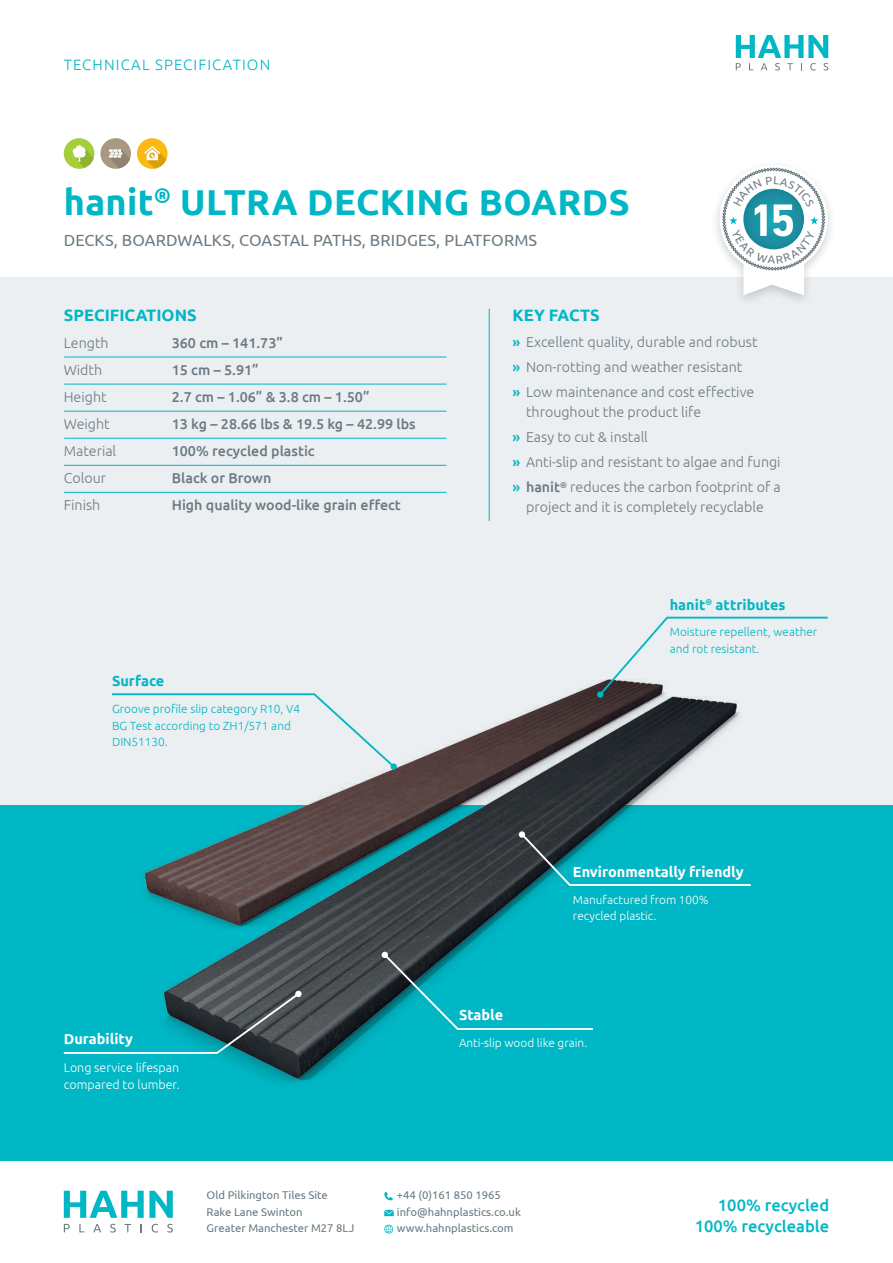
<style>
.page{position:relative;width:893px;height:1263px;background:#fff}
.page>*{position:absolute;margin:0;border:0;box-sizing:border-box;transform-origin:0 0}
.t1{font:700 36px "Ubuntu";letter-spacing:.01em;color:#00b7c5}
.t2{font:500 16.5px "Ubuntu";color:#00b7c5}
.t3{font:700 16.5px "Ubuntu";color:#00b7c5}
.t4{font:16.2px "Ubuntu";letter-spacing:.01em;color:#6b7a83}
.t5{font:300 15px "Ubuntu";letter-spacing:.075em;color:#00b7c5}
.t6{font:700 14.4px "Ubuntu";color:#fff}
.t7{font:700 14.4px "Ubuntu";color:#00b7c5}
.t8{font:300 14.25px/19.5px "Ubuntu";color:#6b7a83}
.t9{font:500 14.25px "Ubuntu";color:#6b7a83}
.t10{font:300 12.45px/17.7px "Ubuntu";color:#fff}
.t11{font:300 11.85px/16.8px "Ubuntu";color:#00b7c5}
.t12{font:300 11.85px/16.8px "Ubuntu";color:#fff}
.t13{font:11.25px "Ubuntu";color:#6b7a83}
.s1{font-weight:500;color:#00b7c5}
.s2{font-weight:500}
</style>
<div class="page">
<div style="left:0;top:277px;width:893px;height:884px;background:#eceff1"></div>
<div style="left:0;top:806px;width:893px;height:355px;background:#00b7c5"></div>
<svg style="left:736px;top:35px;width:92px;height:35px"></svg>
<svg style="left:384px;top:1192px;width:9px;height:8px"></svg>
<svg style="left:384px;top:1210px;width:10px;height:6px"></svg>
<svg style="left:384px;top:1225px;width:9px;height:8px"></svg>
<div style="left:710px;top:160px;width:127px;height:148px;background:#231f20;opacity:.2"></div>
<div style="left:100px;top:138px;width:31px;height:31px;background:#a99981;border-radius:50%"></div>
<svg style="left:109px;top:149px;width:22px;height:20px"></svg>
<svg style="left:64px;top:138px;width:28px;height:30px"></svg>
<div style="left:64px;top:138px;width:30px;height:31px;background:#a6ce39;border-radius:50%"></div>
<svg style="left:73px;top:145px;width:21px;height:24px"></svg>
<div style="left:137px;top:138px;width:31px;height:31px;background:#fcb814;border-radius:50%"></div>
<svg style="left:144px;top:146px;width:24px;height:23px"></svg>
<svg style="left:64px;top:1191px;width:109px;height:27px"></svg>
<svg style="left:64px;top:1224px;width:6px;height:8px"></svg>
<svg style="left:79px;top:1224px;width:5px;height:8px"></svg>
<svg style="left:93px;top:1224px;width:8px;height:8px"></svg>
<svg style="left:110px;top:1224px;width:6px;height:8px"></svg>
<svg style="left:125px;top:1224px;width:6px;height:8px"></svg>
<svg style="left:140px;top:1224px;width:2px;height:8px"></svg>
<svg style="left:152px;top:1224px;width:6px;height:8px"></svg>
<svg style="left:167px;top:1224px;width:6px;height:8px"></svg>
<hr style="left:489px;top:309px;width:1px;height:212px;background:#00b7c5">
<hr style="left:64px;top:357px;width:382px;height:1px;background:#00b7c5">
<hr style="left:64px;top:384px;width:382px;height:1px;background:#00b7c5">
<hr style="left:64px;top:411px;width:382px;height:1px;background:#00b7c5">
<hr style="left:64px;top:438px;width:382px;height:1px;background:#00b7c5">
<hr style="left:64px;top:465px;width:382px;height:1px;background:#00b7c5">
<hr style="left:64px;top:492px;width:382px;height:1px;background:#00b7c5">
<img style="left:141px;top:683px;width:604px;height:401px">
<svg style="left:518px;top:831px;width:233px;height:56px"></svg>
<svg style="left:382px;top:952px;width:213px;height:79px"></svg>
<svg style="left:63px;top:991px;width:238px;height:64px"></svg>
<svg style="left:112px;top:692px;width:284px;height:77px"></svg>
<svg style="left:598px;top:616px;width:230px;height:81px"></svg>
<svg style="left:722px;top:168px;width:103px;height:127px"></svg>
<p class="t5" style="left:64px;top:56px;width:208px">TECHNICAL SPECIFICATION</p>
<p class="t1" style="left:64px;top:180px;width:567px">hanit<sup>®</sup> ULTRA DECKING BOARDS</p>
<p class="t4" style="left:64px;top:230px;width:475px">DECKS, BOARDWALKS, COASTAL PATHS, BRIDGES, PLATFORMS</p>
<p class="t3" style="left:64px;top:306px;width:134px">SPECIFICATIONS</p>
<p class="t8" style="left:64px;top:333px;width:46px">Length</p>
<p class="t9" style="left:172px;top:334px;width:113px">360 cm – 141.73”</p>
<p class="t8" style="left:64px;top:360px;width:40px">Width</p>
<p class="t9" style="left:172px;top:361px;width:88px">15 cm – 5.91”</p>
<p class="t8" style="left:64px;top:387px;width:44px">Height</p>
<p class="t9" style="left:172px;top:388px;width:199px">2.7 cm – 1.06” &amp; 3.8 cm – 1.50”</p>
<p class="t8" style="left:64px;top:414px;width:47px">Weight</p>
<p class="t9" style="left:172px;top:415px;width:245px">13 kg – 28.66 lbs &amp; 19.5 kg – 42.99 lbs</p>
<p class="t8" style="left:64px;top:441px;width:54px">Material</p>
<p class="t9" style="left:172px;top:442px;width:144px">100% recycled plastic</p>
<p class="t8" style="left:64px;top:468px;width:44px">Colour</p>
<p class="t9" style="left:172px;top:469px;width:101px">Black or Brown</p>
<p class="t8" style="left:64px;top:495px;width:38px">Finish</p>
<p class="t9" style="left:172px;top:496px;width:231px">High quality wood-like grain effect</p>
<p class="t7" style="left:112px;top:672px;width:54px">Surface</p>
<p class="t11" style="left:112px;top:700px;width:190px">Groove profile slip category R10, V4<br>BG Test according to ZH1/571 and<br>DIN51130.</p>
<p class="t3" style="left:513px;top:306px;width:89px">KEY FACTS</p>
<p class="t8" style="left:513px;top:331px;width:246px"><span class="s1">»</span> Excellent quality, durable and robust</p>
<p class="t8" style="left:513px;top:357px;width:231px"><span class="s1">»</span> Non-rotting and weather resistant</p>
<p class="t8" style="left:526px;top:382px;width:230px;text-indent:-14px"><span class="s1">»</span> Low maintenance and cost effective throughout the product life</p>
<p class="t8" style="left:513px;top:427px;width:137px"><span class="s1">»</span> Easy to cut &amp; install</p>
<p class="t8" style="left:513px;top:452px;width:270px"><span class="s1">»</span> Anti-slip and resistant to algae and fungi</p>
<p class="t8" style="left:513px;top:477px;width:270px;text-align:center"><span class="s1">»</span> <span class="s2">hanit</span><sup>®</sup> reduces the carbon footprint of a project and it is completely recyclable</p>
<p class="t7" style="left:670px;top:596px;width:117px">hanit<sup>®</sup> attributes</p>
<p class="t11" style="left:670px;top:623px;width:149px">Moisture repellent, weather and rot resistant.</p>
<p class="t6" style="left:459px;top:1007px;width:46px">Stable</p>
<p class="t6" style="left:573px;top:863px;width:172px">Environmentally friendly</p>
<p class="t12" style="left:573px;top:891px;width:137px">Manufactured from 100% recycled plastic.</p>
<p class="t6" style="left:64px;top:1030px;width:71px">Durability</p>
<p class="t12" style="left:459px;top:1034px;width:130px">Anti-slip wood like grain.</p>
<p class="t10" style="left:64px;top:1058px;width:117px">Long service lifespan compared to lumber.</p>
<p class="t13" style="left:207px;top:1188px;width:123px">Old Pilkington Tiles Site</p>
<p class="t13" style="left:207px;top:1205px;width:97px">Rake Lane Swinton</p>
<p class="t13" style="left:207px;top:1221px;width:149px">Greater Manchester M27 8LJ</p>
<p class="t13" style="left:397px;top:1188px;width:105px">+44 (0)161 850 1965</p>
<p class="t13" style="left:397px;top:1205px;width:125px">info@hahnplastics.co.uk</p>
<p class="t13" style="left:397px;top:1221px;width:118px">www.hahnplastics.com</p>
<p class="t2" style="left:718px;top:1195px;width:113px">100% recycled</p>
<p class="t2" style="left:695px;top:1216px;width:136px">100% recycleable</p>
</div>
